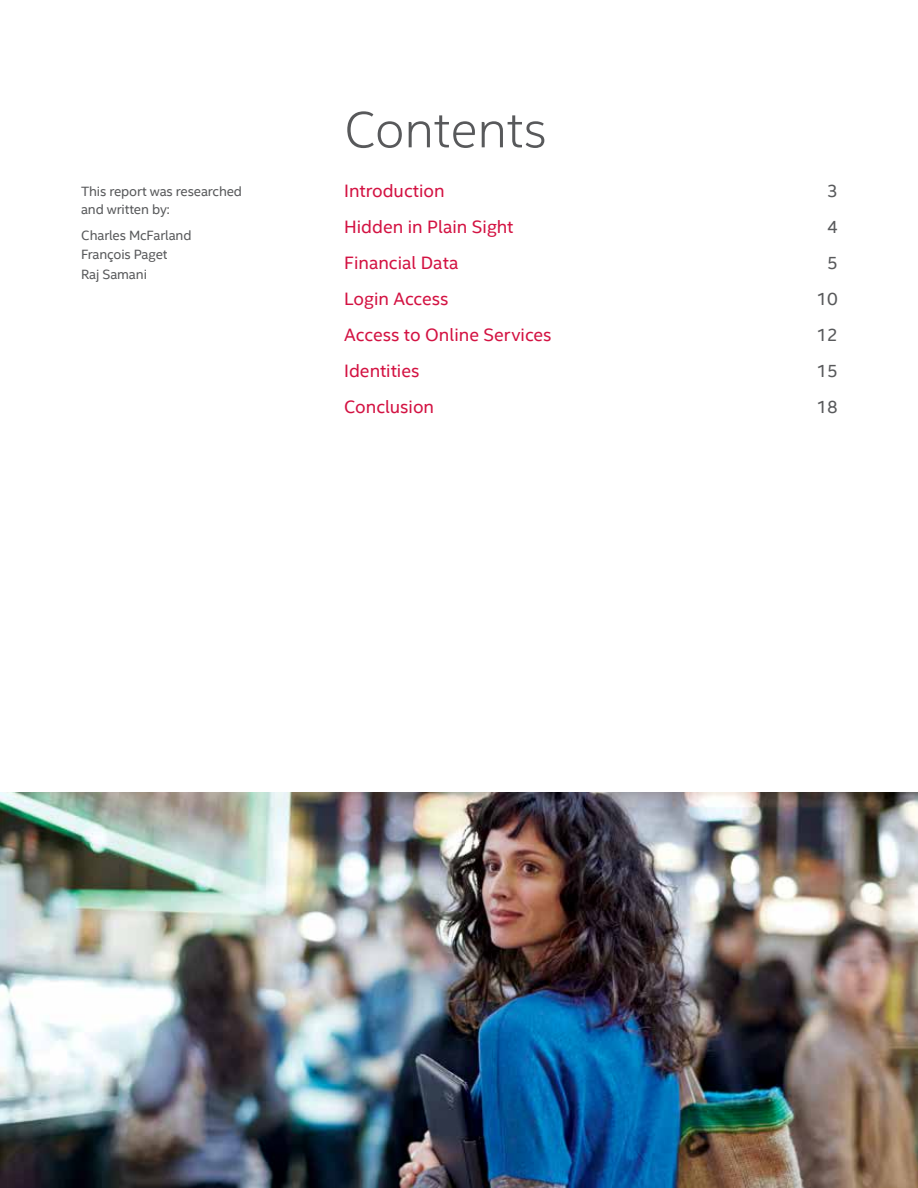
<style>
.page{position:relative;width:918px;height:1188px;background:#fff}
.page>*{position:absolute;margin:0;border:0;box-sizing:border-box;transform-origin:0 0}
.t1{font:300 51px "Intel Clear";color:#58595b}
.t2{font:18px "Intel Clear";color:#d31242}
.t3{font:18px "Intel Clear";color:#58595b}
.t4{font:13.5px/19.5px "Intel Clear";letter-spacing:-.01em;color:#58595b}
</style>
<div class="page">
<img style="left:0;top:792px;width:918px;height:396px">
<p class="t4" style="left:81px;top:182px;width:163px;line-height:18px">This report was researched and written by:</p>
<p class="t4" style="left:81px;top:225px;width:112px">Charles McFarland<br>François Paget<br>Raj Samani</p>
<h1 class="t1" style="left:344px;top:99px;width:204px">Contents</h1>
<p class="t2" style="left:344px;top:180px;width:102px">Introduction</p>
<p class="t3" style="left:827px;top:180px;width:12px">3</p>
<p class="t2" style="left:344px;top:216px;width:171px">Hidden in Plain Sight</p>
<p class="t3" style="left:827px;top:216px;width:12px">4</p>
<p class="t2" style="left:344px;top:252px;width:116px">Financial Data</p>
<p class="t3" style="left:827px;top:252px;width:12px">5</p>
<p class="t2" style="left:344px;top:288px;width:106px">Login Access</p>
<p class="t3" style="left:816px;top:288px;width:23px">10</p>
<p class="t2" style="left:344px;top:324px;width:209px">Access to Online Services</p>
<p class="t3" style="left:816px;top:324px;width:23px">12</p>
<p class="t2" style="left:344px;top:360px;width:77px">Identities</p>
<p class="t3" style="left:816px;top:360px;width:23px">15</p>
<p class="t2" style="left:344px;top:396px;width:91px">Conclusion</p>
<p class="t3" style="left:816px;top:396px;width:23px">18</p>
</div>
